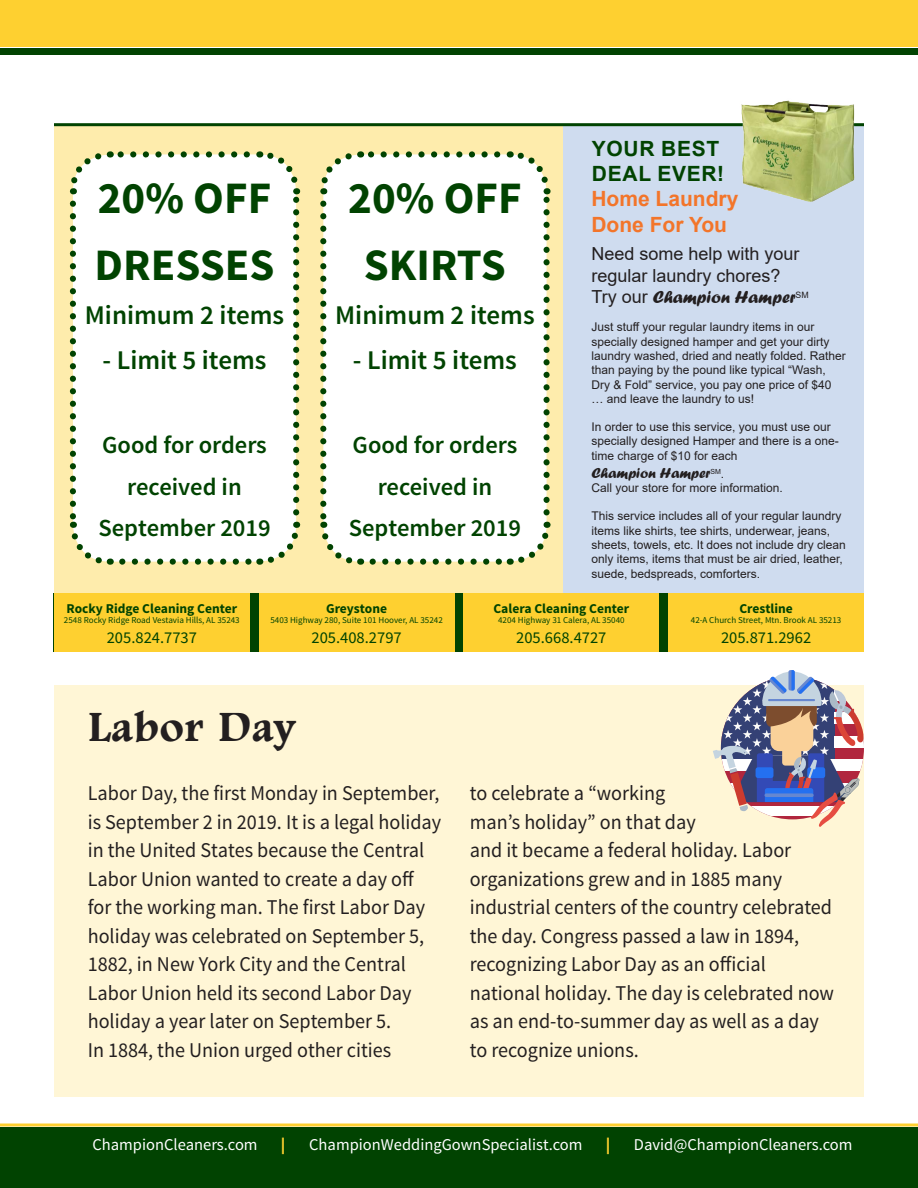
<style>
.page{position:relative;width:918px;height:1188px;background:#fff}
.page>*{position:absolute;margin:0;border:0;box-sizing:border-box;transform-origin:0 0}
.t1{font:700 45px/66.3px "Source Sans Pro";color:#014301}
.t2{font:700 45px "Footlight MT Std";color:#231f20}
.t3{font:600 27px "Source Sans Pro";color:#014301}
.t4{font:600 24.6px/41.8px "Source Sans Pro";color:#014301;text-align:center}
.t5{font:21px/28.5px "Source Sans Pro";color:#231f20;scale:.96 1}
.t6{font:700 21px "Arial";color:#f3752a}
.t7{font:700 21px "Arial";letter-spacing:.035em;color:#014301}
.t8{font:18px/21.6px "Arial";color:#231f20}
.t9{font:18px "Forte";color:#231f20}
.t10{font:16.5px "Source Sans Pro";color:#fff}
.t11{font:16.5px "Source Sans Pro";color:#014301}
.t12{font:900 16.5px "Source Sans Pro";color:#fed030}
.t13{font:15px "Forte";color:#231f20}
.t14{font:700 13.5px "Source Sans Pro";color:#014301}
.t15{font:12px/14.4px "Arial";color:#231f20}
.t16{font:9px "Source Sans Pro";color:#014301}
.s1{font-family:"Arial"}
.s2{font-family:"Arial";font-size:12px}
</style>
<div class="page">
<div style="left:54px;top:126px;width:517px;height:472px;background:#feecac"></div>
<div style="left:73px;top:154px;width:223px;height:408px;background:#fff;border-radius:37px"></div>
<svg style="left:122px;top:559px;width:131px;height:6px"></svg>
<svg style="left:69px;top:204px;width:42px;height:361px"></svg>
<svg style="left:259px;top:522px;width:42px;height:43px"></svg>
<svg style="left:258px;top:151px;width:43px;height:361px"></svg>
<svg style="left:69px;top:151px;width:178px;height:43px"></svg>
<div style="left:323px;top:154px;width:224px;height:408px;background:#fff;border-radius:37px"></div>
<svg style="left:373px;top:559px;width:130px;height:6px"></svg>
<svg style="left:320px;top:204px;width:41px;height:361px"></svg>
<svg style="left:510px;top:522px;width:41px;height:43px"></svg>
<svg style="left:509px;top:151px;width:42px;height:361px"></svg>
<svg style="left:320px;top:151px;width:177px;height:43px"></svg>
<div style="left:563px;top:124px;width:301px;height:496px;background:#cfdcef"></div>
<div style="left:0;top:49px;width:918px;height:6px;background:#014301"></div>
<div style="left:0;top:0;width:918px;height:46px;background:#fed030"></div>
<div style="left:0;top:1128px;width:918px;height:60px;background:#014301"></div>
<hr style="left:0;top:1124px;width:918px;height:2px;background:#fed030">
<div style="left:54px;top:594px;width:810px;height:58px;background:#014301"></div>
<div style="left:54px;top:594px;width:196px;height:58px;background:#fed030"></div>
<div style="left:259px;top:594px;width:195px;height:58px;background:#fed030"></div>
<div style="left:464px;top:594px;width:195px;height:58px;background:#fed030"></div>
<div style="left:668px;top:594px;width:196px;height:58px;background:#fed030"></div>
<div style="left:54px;top:685px;width:810px;height:412px;background:#fff6d6"></div>
<svg style="left:713px;top:670px;width:151px;height:157px"></svg>
<hr style="left:54px;top:123px;width:810px;height:3px;background:#014301">
<img style="left:736px;top:100px;width:123px;height:102px">
<p class="t1" style="left:95px;top:167px;width:181px">20% OFF<br>DRESSES</p>
<p class="t3" style="left:85px;top:298px;width:201px">Minimum 2 items</p>
<p class="t3" style="left:103px;top:343px;width:165px">- Limit 5 items</p>
<p class="t4" style="left:102px;top:424px;width:166px">Good for orders received in</p>
<p class="t4" style="left:98px;top:508px;width:174px">September 2019</p>
<p class="t1" style="left:348px;top:167px;width:175px;text-align:center">20% OFF<br>SKIRTS</p>
<p class="t3" style="left:335px;top:298px;width:201px">Minimum 2 items</p>
<p class="t3" style="left:353px;top:343px;width:165px">- Limit 5 items</p>
<p class="t4" style="left:353px;top:424px;width:166px">Good for orders received in</p>
<p class="t4" style="left:349px;top:508px;width:174px">September 2019</p>
<p class="t7" style="left:592px;top:134px;width:129px">YOUR BEST</p>
<p class="t7" style="left:592px;top:159px;width:134px">DEAL EVER!</p>
<p class="t6" style="left:591px;top:184px;width:149px">Home Laundry</p>
<p class="t6" style="left:591px;top:210px;width:137px">Done For You</p>
<p class="t8" style="left:591px;top:243px;width:210px">Need some help with your regular laundry chores?</p>
<p class="t9" style="left:591px;top:287px;width:219px"><span class="s1">Try our</span> Champion Hamper<sup>SM</sup></p>
<p class="t15" style="left:591px;top:320px;width:256px">Just stuff your regular laundry items in our specially designed hamper and get your dirty laundry washed, dried and neatly folded. Rather than paying by the pound like typical “Wash, Dry &amp; Fold” service, you pay one price of $40 … and leave the laundry to us!</p>
<p class="t15" style="left:591px;top:420px;width:249px">In order to use this service, you must use our specially designed Hamper and there is a one&shy;time charge of $10 for each</p>
<p class="t13" style="left:591px;top:464px;width:134px">Champion Hamper<sup>SM</sup><span class="s2">.</span></p>
<p class="t15" style="left:591px;top:481px;width:193px">Call your store for more information.</p>
<p class="t15" style="left:591px;top:509px;width:256px">This service includes all of your regular laundry items like shirts, tee shirts, underwear, jeans, sheets, towels, etc. It does not include dry clean only items, items that must be air dried, leather, suede, bedspreads, comforters.</p>
<p class="t14" style="left:67px;top:599px;width:172px">Rocky Ridge Cleaning Center</p>
<p class="t16" style="left:64px;top:615px;width:177px">2548 Rocky Ridge Road Vestavia Hills, AL 35243</p>
<p class="t11" style="left:107px;top:628px;width:92px">205.824.7737</p>
<p class="t14" style="left:326px;top:599px;width:63px">Greystone</p>
<p class="t16" style="left:270px;top:615px;width:174px">5403 Highway 280, Suite 101 Hoover, AL 35242</p>
<p class="t11" style="left:312px;top:628px;width:92px">205.408.2797</p>
<p class="t14" style="left:493px;top:599px;width:137px">Calera Cleaning Center</p>
<p class="t16" style="left:498px;top:615px;width:128px">4204 Highway 31 Calera, AL 35040</p>
<p class="t11" style="left:516px;top:628px;width:92px">205.668.4727</p>
<p class="t14" style="left:739px;top:599px;width:55px">Crestline</p>
<p class="t16" style="left:691px;top:615px;width:152px">42-A Church Street, Mtn. Brook AL 35213</p>
<p class="t11" style="left:721px;top:628px;width:92px">205.871.2962</p>
<p class="t2" style="left:88px;top:703px;width:210px">Labor Day</p>
<p class="t5" style="left:88px;top:780px;width:370px">Labor Day, the first Monday in September, is September 2 in 2019. It is a legal holiday in the United States because the Central Labor Union wanted to create a day off for the working man. The first Labor Day holiday was celebrated on September 5, 1882, in New York City and the Central Labor Union held its second Labor Day holiday a year later on September 5.<br>In 1884, the Union urged other cities</p>
<p class="t5" style="left:470px;top:780px;width:381px">to celebrate a “working<br>man’s holiday” on that day<br>and it became a federal holiday. Labor organizations grew and in 1885 many industrial centers of the country celebrated the day. Congress passed a law in 1894, recognizing Labor Day as an official national holiday. The day is celebrated now as an end-to-summer day as well as a day to recognize unions.</p>
<p class="t10" style="left:92px;top:1135px;width:167px">ChampionCleaners.com</p>
<p class="t12" style="left:281px;top:1134px;width:6px">|</p>
<p class="t10" style="left:309px;top:1135px;width:275px">ChampionWeddingGownSpecialist.com</p>
<p class="t12" style="left:606px;top:1134px;width:6px">|</p>
<p class="t10" style="left:634px;top:1135px;width:220px">David@ChampionCleaners.com</p>
</div>
